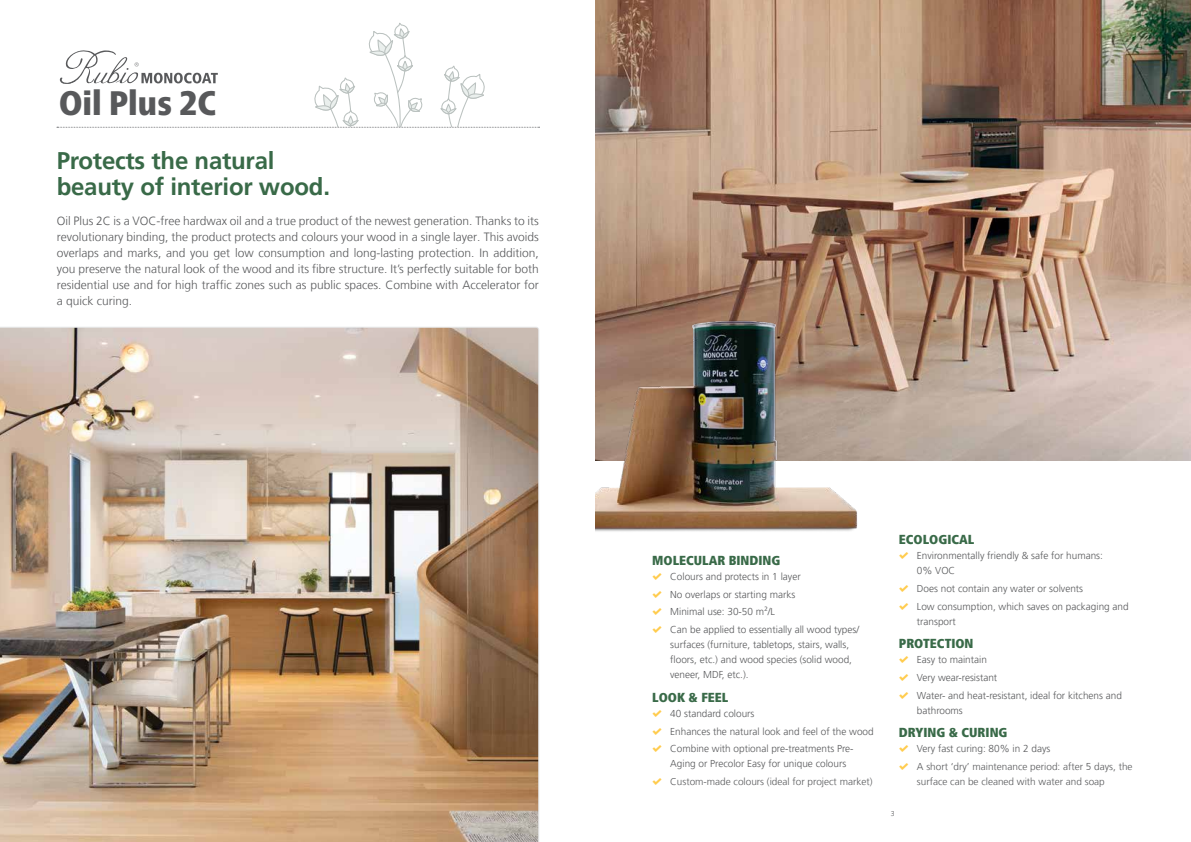
<style>
.page{position:relative;width:1191px;height:842px;background:#fff}
.page>*{position:absolute;margin:0;border:0;box-sizing:border-box;transform-origin:0 0}
.t1{font:900 condensed 34px "Frutiger Neue LTW1 G";color:#58595b}
.t2{font:700 24px/26px "Frutiger LT Pro";letter-spacing:-.01em;color:#396a48}
.t3{font:900 condensed 13px "Frutiger LT Pro";color:#396a48}
.t4{font:300 12px/16px "Frutiger LT";color:#58595b;text-align:justify}
.t5{font:300 10px/17.8px "Frutiger LT Pro";color:#58595b}
.t6{font:300 10px/15px "Frutiger LT";color:#58595b}
.t7{font:300 7px "Frutiger LT Pro";color:#58595b}
.s1{font-family:"icofont";font-weight:400;color:#ffcc4e}
</style>
<div class="page">
<svg style="left:57px;top:23px;width:482px;height:105px"></svg>
<img style="left:0;top:327px;width:539px;height:515px">
<img style="left:595px;top:0;width:596px;height:460px">
<img style="left:595px;top:303px;width:281px;height:229px">
<h1 class="t1" style="left:59px;top:77px;width:159px">Oil Plus 2C</h1>
<h2 class="t2" style="left:57px;top:148px;width:275px">Protects the natural beauty of interior wood.</h2>
<p class="t4" style="left:57px;top:213px;width:483px">Oil Plus 2C is a VOC-free hardwax oil and a true product of the newest generation. Thanks to its revolutionary binding, the product protects and colours your wood in a single layer. This avoids overlaps and marks, and you get low consumption and long-lasting protection. In addition, you preserve the natural look of the wood and its fibre structure. It’s perfectly suitable for both residential use and for high traffic zones such as public spaces. Combine with Accelerator for a quick curing.</p>
<h3 class="t3" style="left:652px;top:552px;width:130px">MOLECULAR BINDING</h3>
<p class="t5" style="left:652px;top:567px;width:208px"><span class="s1">ࠠ</span> Colours and protects in 1 layer<br><span class="s1">ࠠ</span> No overlaps or starting marks<br><span class="s1">ࠠ</span> Minimal use: 30-50 m²/L<br><span class="s1">ࠠ</span> Can be applied to essentially all wood types/</p>
<p class="t5" style="left:670px;top:637px;width:183px;line-height:15px">surfaces (furniture, tabletops, stairs, walls, floors, etc.) and wood species (solid wood, veneer, MDF, etc.).</p>
<h3 class="t3" style="left:652px;top:689px;width:78px">LOOK &amp; FEEL</h3>
<p class="t5" style="left:652px;top:704px;width:223px"><span class="s1">ࠠ</span> 40 standard colours<br><span class="s1">ࠠ</span> Enhances the natural look and feel of the wood <span class="s1">ࠠ</span> Combine with optional pre-treatments Pre-</p>
<p class="t5" style="left:670px;top:755px;width:177px">Aging or Precolor Easy for unique colours</p>
<p class="t6" style="left:652px;top:774px;width:222px"><span class="s1">ࠠ</span> Custom-made colours (ideal for project market)</p>
<h3 class="t3" style="left:899px;top:532px;width:77px">ECOLOGICAL</h3>
<p class="t5" style="left:917px;top:548px;width:187px;line-height:15px;text-indent:-18px"><span class="s1">ࠠ</span> Environmentally friendly &amp; safe for humans:<br>0% VOC</p>
<p class="t5" style="left:899px;top:580px;width:231px"><span class="s1">ࠠ</span> Does not contain any water or solvents<br><span class="s1">ࠠ</span> Low consumption, which saves on packaging and</p>
<p class="t5" style="left:917px;top:612px;width:40px">transport</p>
<h3 class="t3" style="left:899px;top:636px;width:76px">PROTECTION</h3>
<p class="t5" style="left:899px;top:651px;width:225px"><span class="s1">ࠠ</span> Easy to maintain<br><span class="s1">ࠠ</span> Very wear-resistant<br><span class="s1">ࠠ</span> Water- and heat-resistant, ideal for kitchens and</p>
<p class="t5" style="left:917px;top:702px;width:47px">bathrooms</p>
<h3 class="t3" style="left:899px;top:725px;width:110px">DRYING &amp; CURING</h3>
<p class="t5" style="left:899px;top:740px;width:153px"><span class="s1">ࠠ</span> Very fast curing: 80% in 2 days</p>
<p class="t6" style="left:917px;top:759px;width:217px;text-indent:-18px"><span class="s1">ࠠ</span> A short ‘dry’ maintenance period: after 5 days, the surface can be cleaned with water and soap</p>
<p class="t7" style="left:891px;top:810px;width:5px">3</p>
</div>
